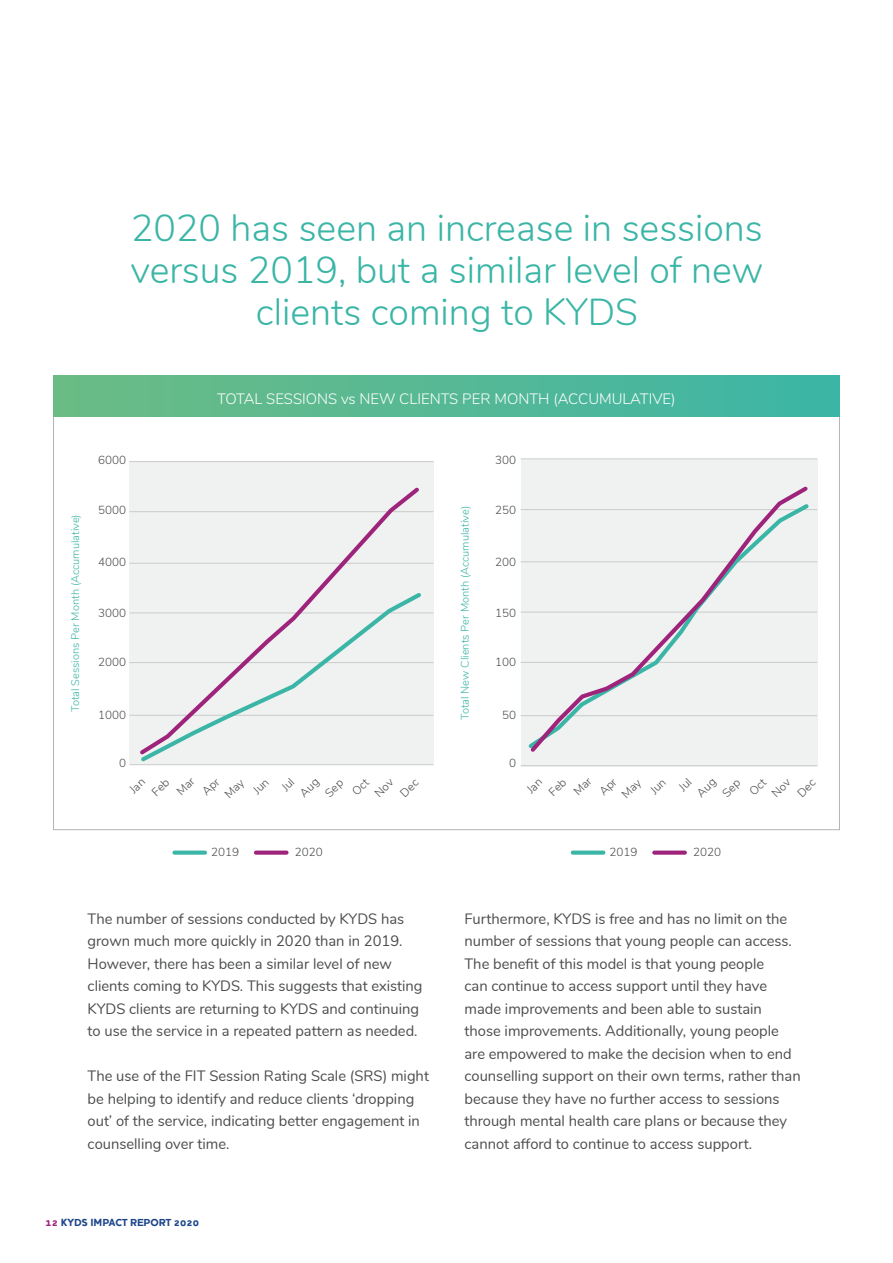
<style>
.page{position:relative;width:893px;height:1263px;background:#fff}
.page>*{position:absolute;margin:0;border:0;box-sizing:border-box;transform-origin:0 0}
.t1{font:300 37.5px/42px "Nunito";color:#3ab5a6;text-align:center}
.t2{font:15px/22.5px "Nunito";color:#4a4c4b}
.t3{font:300 15px "Nunito";color:#fff}
.t4{font:300 11.7px "Nunito";color:#4a4c4b}
.t5{font:300 11.1px "Nunito";color:#3ab5a6}
.t6{font:900 10.5px "Houschka Alt";color:#1c468b}
.s1{color:#9e237b}
</style>
<div class="page">
<div style="left:521px;top:459px;width:296px;height:307px;background:#f0f2f1"></div>
<hr style="left:521px;top:458px;width:296px;height:1px;background:#c9cccb">
<hr style="left:521px;top:509px;width:296px;height:1px;background:#c9cccb">
<hr style="left:521px;top:561px;width:296px;height:1px;background:#c9cccb">
<hr style="left:521px;top:612px;width:296px;height:1px;background:#c9cccb">
<hr style="left:521px;top:662px;width:296px;height:1px;background:#c9cccb">
<hr style="left:521px;top:715px;width:296px;height:1px;background:#c9cccb">
<hr style="left:521px;top:765px;width:296px;height:1px;background:#c9cccb">
<svg style="left:527px;top:486px;width:284px;height:266px"></svg>
<div style="left:174px;top:850px;width:31px;height:5px;background:#3ab5a6"></div>
<div style="left:256px;top:850px;width:31px;height:5px;background:#9e237b"></div>
<div style="left:573px;top:850px;width:30px;height:5px;background:#3ab5a6"></div>
<div style="left:654px;top:850px;width:31px;height:5px;background:#9e237b"></div>
<div style="left:53px;top:376px;width:787px;height:40px;background:linear-gradient(to right,#6cbc84,#3db5a6)"></div>
<div style="left:130px;top:462px;width:304px;height:303px;background:#f0f2f1"></div>
<hr style="left:130px;top:461px;width:303px;height:1px;background:#c9cccb">
<hr style="left:130px;top:511px;width:303px;height:1px;background:#c9cccb">
<hr style="left:130px;top:563px;width:303px;height:1px;background:#c9cccb">
<hr style="left:130px;top:612px;width:303px;height:1px;background:#c9cccb">
<hr style="left:130px;top:662px;width:303px;height:1px;background:#c9cccb">
<hr style="left:130px;top:715px;width:303px;height:1px;background:#c9cccb">
<hr style="left:130px;top:764px;width:303px;height:1px;background:#c9cccb">
<svg style="left:136px;top:487px;width:283px;height:127px"></svg>
<svg style="left:138px;top:589px;width:287px;height:173px"></svg>
<h1 class="t1" style="left:131px;top:205px;width:634px">2020 has seen an increase in sessions versus 2019, but a similar level of new clients coming to KYDS</h1>
<p class="t4" style="left:98px;top:452px;width:30px">6000</p>
<p class="t3" style="left:217px;top:387px;width:460px">TOTAL SESSIONS vs NEW CLIENTS PER MONTH (ACCUMULATIVE)</p>
<p class="t4" style="left:495px;top:452px;width:23px">300</p>
<p class="t4" style="left:98px;top:501px;width:30px">5000</p>
<p class="t5" style="left:67px;top:712px;width:199px;rotate:-90deg">Total Sessions Per Month (Accumulative)</p>
<p class="t5" style="left:457px;top:720px;width:215px;rotate:-90deg">Total New Clients Per Month (Accumulative)</p>
<p class="t4" style="left:98px;top:554px;width:30px">4000</p>
<p class="t4" style="left:98px;top:604px;width:30px">3000</p>
<p class="t4" style="left:98px;top:654px;width:30px">2000</p>
<p class="t4" style="left:98px;top:706px;width:30px">1000</p>
<p class="t4" style="left:119px;top:754px;width:9px">0</p>
<p class="t4" style="left:495px;top:501px;width:23px">250</p>
<p class="t4" style="left:495px;top:554px;width:23px">200</p>
<p class="t4" style="left:495px;top:604px;width:23px">150</p>
<p class="t4" style="left:495px;top:654px;width:23px">100</p>
<p class="t4" style="left:502px;top:706px;width:16px">50</p>
<p class="t4" style="left:509px;top:754px;width:9px">0</p>
<p class="t4" style="left:211px;top:844px;width:30px">2019</p>
<p class="t4" style="left:295px;top:844px;width:30px">2020</p>
<p class="t4" style="left:610px;top:844px;width:30px">2019</p>
<p class="t4" style="left:693px;top:844px;width:30px">2020</p>
<p class="t2" style="left:88px;top:907px;width:336px">The number of sessions conducted by KYDS has grown much more quickly in 2020 than in 2019.<br>However, there has been a similar level of new clients coming to KYDS. This suggests that existing KYDS clients are returning to KYDS and continuing to use the service in a repeated pattern as needed.</p>
<p class="t2" style="left:88px;top:1064px;width:343px">The use of the FIT Session Rating Scale (SRS) might be helping to identify and reduce clients ‘dropping out’ of the service, indicating better engagement in counselling over time.</p>
<p class="t6" style="left:46px;top:1216px;width:155px"><span class="s1">12</span> KYDS IMPACT REPORT 2020</p>
<p class="t2" style="left:464px;top:907px;width:338px">Furthermore, KYDS is free and has no limit on the number of sessions that young people can access.<br>The benefit of this model is that young people<br>can continue to access support until they have made improvements and been able to sustain those improvements. Additionally, young people are empowered to make the decision when to end counselling support on their own terms, rather than because they have no further access to sessions through mental health care plans or because they cannot afford to continue to access support.</p>
</div>
